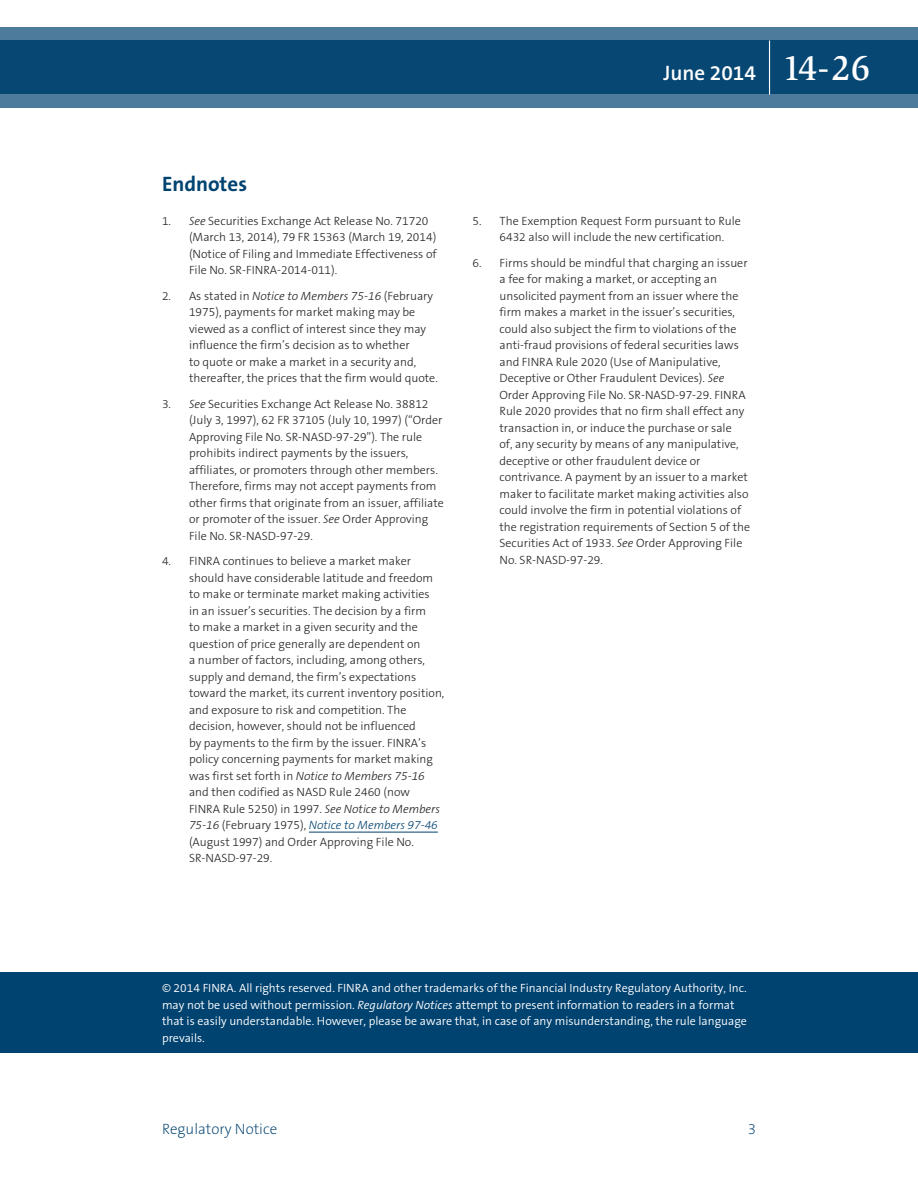
<style>
.page{position:relative;width:918px;height:1188px;background:#fff}
.page>*{position:absolute;margin:0;border:0;box-sizing:border-box;transform-origin:0 0}
.t1{font:600 21px "The Sans B6";color:#fff}
.t2{font:700 21px "The Sans B7";color:#004270}
.t3{font:200 15px "The Sans B2";color:#004270}
.t4{font:300 12px/16.5px "The Sans B3";color:#231f20}
.t5{font:300 12px/16.5px "The Sans B4";color:#fff}
.s1{font-family:"Slimbach LT";font-weight:500;font-size:36px}
.s2{font-style:italic}
.s3{font-style:italic;color:#004270}
</style>
<div class="page">
<div style="left:0;top:972px;width:918px;height:81px;background:#004270"></div>
<svg style="left:0;top:27px;width:918px;height:81px;fill:#074774"></svg>
<hr style="left:769px;top:40px;width:1px;height:54px;background:#fff">
<hr style="left:309px;top:832px;width:129px;height:1px;background:#004270">
<h1 class="t1" style="left:663px;top:62px;width:208px">June 2014 <span class="s1">14-26</span></h1>
<h1 class="t2" style="left:162px;top:173px;width:87px">Endnotes</h1>
<p class="t4" style="left:189px;top:213px;width:249px;text-indent:-27px">1. <span class="s2">See</span> Securities Exchange Act Release No. 71720 (March 13, 2014), 79 FR 15363 (March 19, 2014) (Notice of Filing and Immediate Effectiveness of File No. SR-FINRA-2014-011).</p>
<p class="t4" style="left:189px;top:288px;width:250px;text-indent:-27px">2. As stated in <span class="s2">Notice to Members 75-16</span> (February 1975), payments for market making may be viewed as a conflict of interest since they may influence the firm’s decision as to whether<br>to quote or make a market in a security and, thereafter, the prices that the firm would quote.</p>
<p class="t4" style="left:189px;top:396px;width:256px;text-indent:-27px">3. <span class="s2">See</span> Securities Exchange Act Release No. 38812 (July 3, 1997), 62 FR 37105 (July 10, 1997) (“Order Approving File No. SR-NASD-97-29”). The rule prohibits indirect payments by the issuers, affiliates, or promoters through other members.<br>Therefore, firms may not accept payments from other firms that originate from an issuer, affiliate or promoter of the issuer. <span class="s2">See</span> Order Approving File No. SR-NASD-97-29.</p>
<p class="t4" style="left:189px;top:553px;width:257px;text-indent:-27px">4. FINRA continues to believe a market maker should have considerable latitude and freedom to make or terminate market making activities<br>in an issuer’s securities. The decision by a firm<br>to make a market in a given security and the question of price generally are dependent on<br>a number of factors, including, among others, supply and demand, the firm’s expectations toward the market, its current inventory position, and exposure to risk and competition. The decision, however, should not be influenced<br>by payments to the firm by the issuer. FINRA’s policy concerning payments for market making was first set forth in <span class="s2">Notice to Members 75-16 </span>and then codified as NASD Rule 2460 (now<br>FINRA Rule 5250) in 1997. <span class="s2">See Notice to Members 75-16</span> (February 1975), <span class="s3">Notice to Members 97-46 </span>(August 1997) and Order Approving File No.<br>SR-NASD-97-29.</p>
<p class="t4" style="left:500px;top:213px;width:243px;text-indent:-27px">5. The Exemption Request Form pursuant to Rule<br>6432 also will include the new certification.</p>
<p class="t4" style="left:500px;top:255px;width:252px;text-indent:-27px">6. Firms should be mindful that charging an issuer a fee for making a market, or accepting an unsolicited payment from an issuer where the firm makes a market in the issuer’s securities, could also subject the firm to violations of the anti-fraud provisions of federal securities laws and FINRA Rule 2020 (Use of Manipulative, Deceptive or Other Fraudulent Devices). <span class="s2">See </span>Order Approving File No. SR-NASD-97-29. FINRA Rule 2020 provides that no firm shall effect any transaction in, or induce the purchase or sale<br>of, any security by means of any manipulative, deceptive or other fraudulent device or contrivance. A payment by an issuer to a market maker to facilitate market making activities also could involve the firm in potential violations of the registration requirements of Section 5 of the Securities Act of 1933. <span class="s2">See</span> Order Approving File No. SR-NASD-97-29.</p>
<p class="t5" style="left:162px;top:980px;width:586px">© 2014 FINRA. All rights reserved. FINRA and other trademarks of the Financial Industry Regulatory Authority, Inc. may not be used without permission. <span class="s2">Regulatory Notices</span> attempt to present information to readers in a format that is easily understandable. However, please be aware that, in case of any misunderstanding, the rule language prevails.</p>
<p class="t3" style="left:162px;top:1121px;width:117px">Regulatory Notice</p>
<p class="t3" style="left:748px;top:1121px;width:10px">3</p>
</div>
